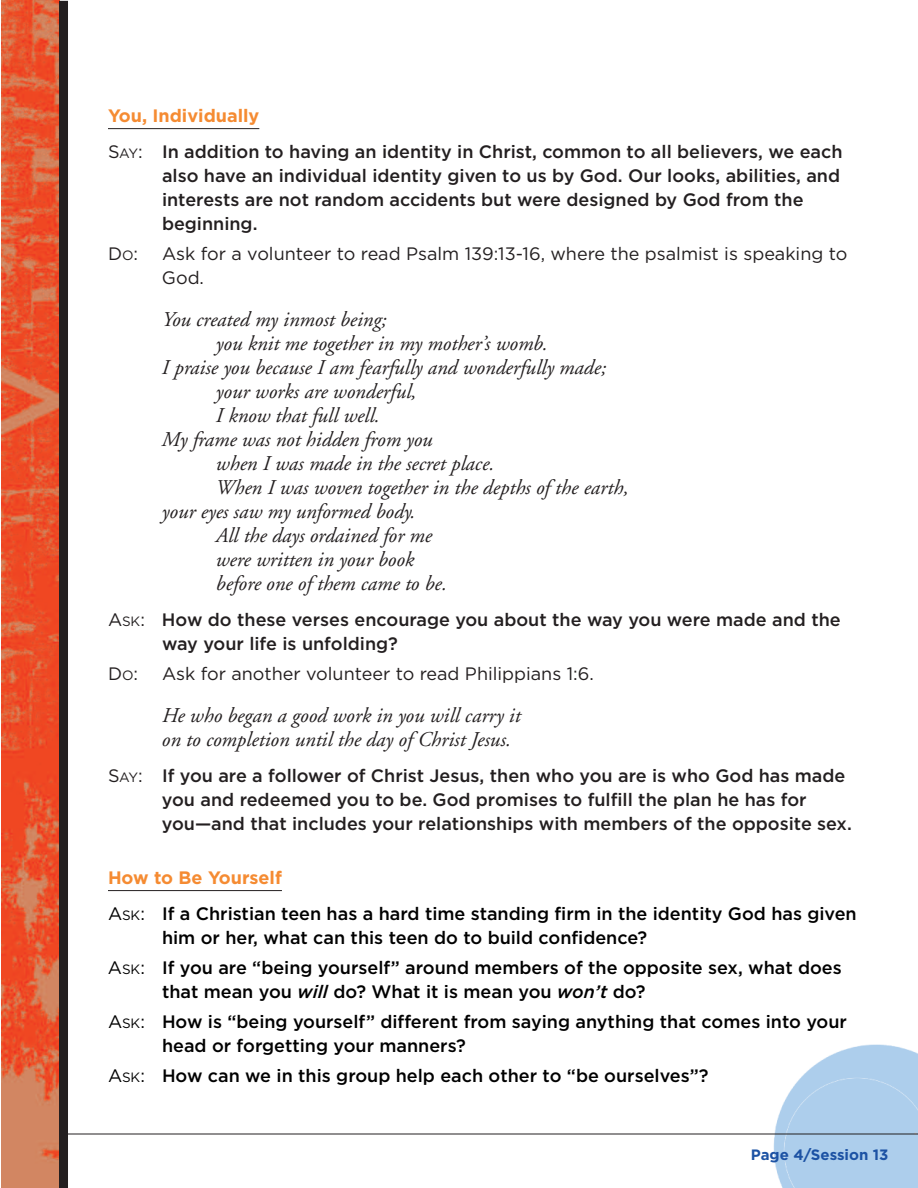
<style>
.page{position:relative;width:918px;height:1188px;background:#fff}
.page>*{position:absolute;margin:0;border:0;box-sizing:border-box;transform-origin:0 0}
.t1{font:italic 21px/24px "Adobe Garamond";color:#231f20}
.t2{font:500 18px/24px "Gotham";color:#231f20}
.t3{font:500 18px/30px "Gotham";color:#000}
.t4{font:18px/24px "Gotham";color:#231f20}
.t5{font:700 15px "Gotham";color:#1c52a4}
.s1{font-weight:700;color:#f58b32}
.s2{font-weight:400}
.s3{font-weight:400;font-size:13.5px}
.s4{font-size:13.5px}
.s5{font-style:italic}
</style>
<div class="page">
<img style="left:770px;top:1045px;width:148px;height:143px">
<img style="left:2px;top:0;width:57px;height:1188px">
<hr style="left:108px;top:128px;width:151px;height:1px;background:#231f20">
<hr style="left:108px;top:890px;width:174px;height:1px;background:#231f20">
<hr style="left:59px;top:1134px;width:859px;height:1px;background:#231f20">
<div style="left:59px;top:1px;width:9px;height:1187px;background:#231f20"></div>
<p class="t2" style="left:108px;top:98px;width:736px;line-height:36px"><span class="s1">You, Individually<br></span><span class="s2">S</span><span class="s3">AY</span><span class="s2">:</span> In addition to having an identity in Christ, common to all believers, we each</p>
<p class="t2" style="left:162px;top:164px;width:680px">also have an individual identity given to us by God. Our looks, abilities, and interests are not random accidents but were designed by God from the beginning.</p>
<p class="t4" style="left:108px;top:242px;width:32px">D<span class="s4">O</span>:</p>
<p class="t4" style="left:162px;top:242px;width:687px">Ask for a volunteer to read Psalm 139:13-16, where the psalmist is speaking to<br>God.</p>
<p class="t1" style="left:162px;top:310px;width:226px">You created my inmost being;</p>
<p class="t1" style="left:216px;top:334px;width:333px">you knit me together in my mother’s womb.</p>
<p class="t1" style="left:162px;top:358px;width:446px">I praise you because I am fearfully and wonderfully made;</p>
<p class="t1" style="left:216px;top:382px;width:202px">your works are wonderful,</p>
<p class="t1" style="left:216px;top:406px;width:165px">I know that full well.</p>
<p class="t1" style="left:162px;top:430px;width:272px">My frame was not hidden from you</p>
<p class="t1" style="left:216px;top:454px;width:280px">when I was made in the secret place.</p>
<p class="t1" style="left:216px;top:478px;width:414px">When I was woven together in the depths of the earth,</p>
<p class="t1" style="left:162px;top:502px;width:255px">your eyes saw my unformed body.</p>
<p class="t1" style="left:216px;top:526px;width:218px">All the days ordained for me</p>
<p class="t1" style="left:216px;top:550px;width:200px">were written in your book</p>
<p class="t1" style="left:216px;top:574px;width:233px">before one of them came to be.</p>
<p class="t2" style="left:162px;top:608px;width:680px;text-indent:-54px"><span class="s2">A</span><span class="s3">SK</span><span class="s2">:</span> How do these verses encourage you about the way you were made and the way your life is unfolding?</p>
<p class="t4" style="left:108px;top:662px;width:32px">D<span class="s4">O</span>:</p>
<p class="t4" style="left:162px;top:662px;width:433px">Ask for another volunteer to read Philippians 1:6.</p>
<p class="t1" style="left:162px;top:706px;width:360px">He who began a good work in you will carry it on to completion until the day of Christ Jesus.</p>
<p class="t2" style="left:162px;top:764px;width:691px;text-indent:-54px"><span class="s2">S</span><span class="s3">AY</span><span class="s2">:</span> If you are a follower of Christ Jesus, then who you are is who God has made you and redeemed you to be. God promises to fulfill the plan he has for you—and that includes your relationships with members of the opposite sex.</p>
<p class="t3" style="left:108px;top:860px;width:750px;line-height:36px"><span class="s1">How to Be Yourself<br></span><span class="s2">A</span><span class="s3">SK</span><span class="s2">:</span> If a Christian teen has a hard time standing firm in the identity God has given</p>
<p class="t3" style="left:108px;top:923px;width:735px;text-indent:54px">him or her, what can this teen do to build confidence?<br><span class="s2">A</span><span class="s3">SK</span><span class="s2">:</span> If you are “being yourself” around members of the opposite sex, what does</p>
<p class="t3" style="left:108px;top:977px;width:740px;text-indent:54px">that mean you <span class="s5">will</span> do? What it is mean you <span class="s5">won’t</span> do?<br><span class="s2">A</span><span class="s3">SK</span><span class="s2">:</span> How is “being yourself” different from saying anything that comes into your</p>
<p class="t3" style="left:108px;top:1031px;width:602px;text-indent:54px">head or forgetting your manners?<br><span class="s2">A</span><span class="s3">SK</span><span class="s2">:</span> How can we in this group help each other to “be ourselves”?</p>
<p class="t5" style="left:751px;top:1146px;width:139px">Page 4/Session 13</p>
</div>
